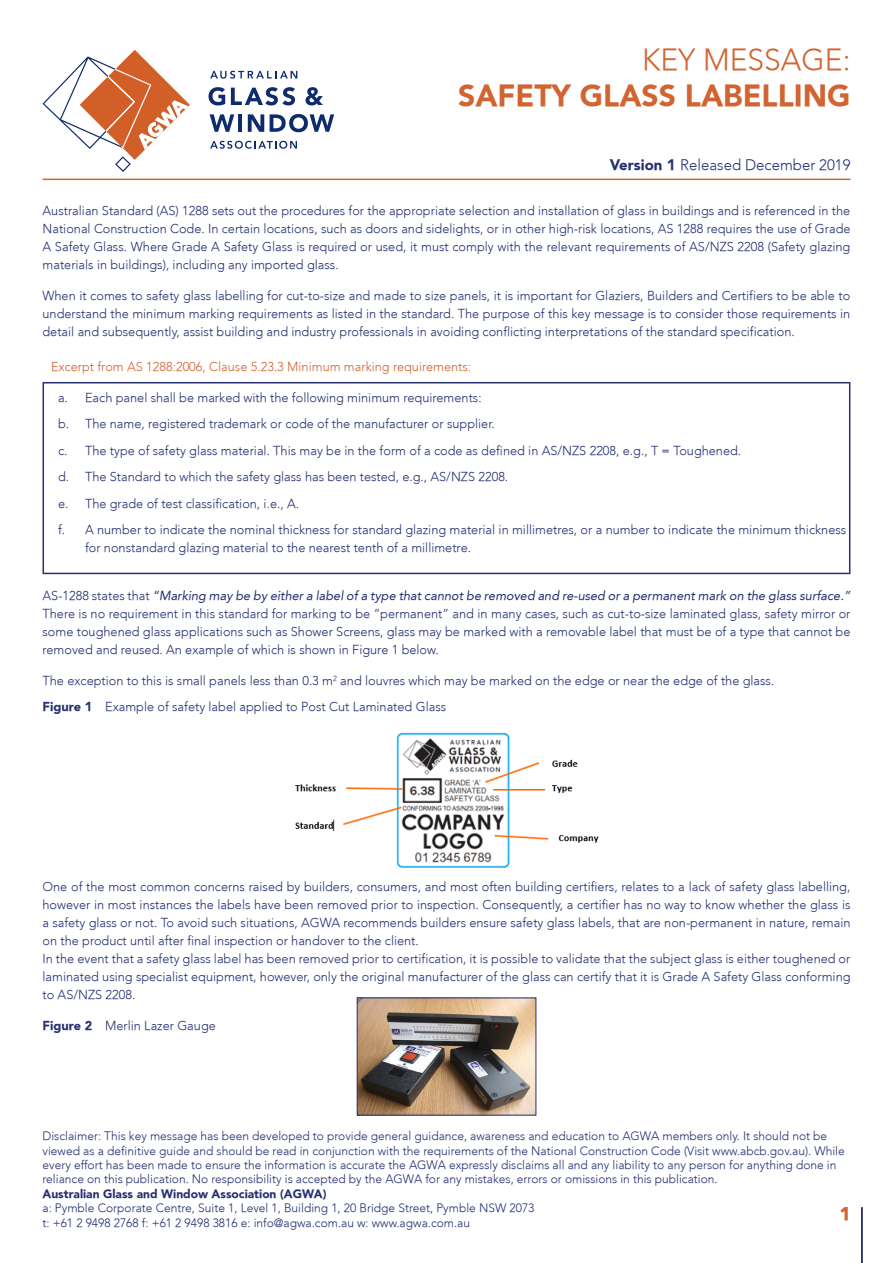
<style>
.page{position:relative;width:893px;height:1263px;background:#fff}
.page>*{position:absolute;margin:0;border:0;box-sizing:border-box;transform-origin:0 0}
.t1{font:900 30px "Avenir";color:#d26432}
.t2{font:300 30px "Avenir";color:#d26432}
.t3{font:900 18px "Avenir";color:#d26432}
.version_1{font:300 15px "Avenir";color:#263072}
.body{font:300 12.75px/18px "Avenir";color:#263072;text-align:justify}
.body-2{font:300 12.75px "Avenir";color:#d26432}
.t4{font:300 12px/14.4px "Avenir";color:#263072}
.t5{font:900 12px "Avenir";color:#263072}
.s1{font-weight:900}
.s2{font-weight:400;font-style:italic}
</style>
<div class="page">
<hr style="left:43px;top:179px;width:807px;height:1px;background:#d26432">
<svg style="left:210px;top:71px;width:87px;height:8px"></svg>
<svg style="left:210px;top:141px;width:87px;height:8px"></svg>
<svg style="left:43px;top:50px;width:147px;height:122px"></svg>
<svg style="left:209px;top:87px;width:16px;height:18px"></svg>
<svg style="left:231px;top:87px;width:64px;height:18px"></svg>
<svg style="left:305px;top:87px;width:18px;height:18px"></svg>
<svg style="left:210px;top:114px;width:24px;height:18px"></svg>
<hr style="left:238px;top:114px;width:4px;height:18px;background:#0d2b6d">
<svg style="left:248px;top:114px;width:16px;height:18px"></svg>
<svg style="left:270px;top:114px;width:64px;height:18px"></svg>
<hr style="left:861px;top:1207px;width:2px;height:56px;background:#263072">
<div style="left:43px;top:382px;width:807px;height:192px;border:2px solid #263072"></div>
<img style="left:295px;top:732px;width:304px;height:136px">
<img style="left:359px;top:1000px;width:175px;height:113px">
<h1 class="t2" style="left:642px;top:43px;width:210px">KEY MESSAGE:</h1>
<h1 class="t1" style="left:458px;top:78px;width:394px">SAFETY GLASS LABELLING</h1>
<p class="version_1" style="left:610px;top:156px;width:242px"><span class="s1">Version 1</span> Released December 2019</p>
<p class="body" style="left:43px;top:202px;width:809px">Australian Standard (AS) 1288 sets out the procedures for the appropriate selection and installation of glass in buildings and is referenced in the National Construction Code. In certain locations, such as doors and sidelights, or in other high-risk locations, AS 1288 requires the use of Grade A Safety Glass. Where Grade A Safety Glass is required or used, it must comply with the relevant requirements of AS/NZS 2208 (Safety glazing materials in buildings), including any imported glass.</p>
<p class="body" style="left:43px;top:287px;width:809px">When it comes to safety glass labelling for cut-to-size and made to size panels, it is important for Glaziers, Builders and Certifiers to be able to understand the minimum marking requirements as listed in the standard. The purpose of this key message is to consider those requirements in detail and subsequently, assist building and industry professionals in avoiding conflicting interpretations of the standard specification.</p>
<p class="body-2" style="left:51px;top:359px;width:422px">Excerpt from AS 1288:2006, Clause 5.23.3 Minimum marking requirements:</p>
<p class="body" style="left:58px;top:388px;width:425px">a. Each panel shall be marked with the following minimum requirements:</p>
<p class="body" style="left:58px;top:415px;width:438px">b. The name, registered trademark or code of the manufacturer or supplier.</p>
<p class="body" style="left:58px;top:441px;width:685px">c. The type of safety glass material. This may be in the form of a code as defined in AS/NZS 2208, e.g., T = Toughened.</p>
<p class="body" style="left:58px;top:468px;width:452px">d. The Standard to which the safety glass has been tested, e.g., AS/NZS 2208.</p>
<p class="body" style="left:58px;top:494px;width:243px">e. The grade of test classification, i.e., A.</p>
<p class="body" style="left:85px;top:521px;width:763px;text-indent:-27px">f. A number to indicate the nominal thickness for standard glazing material in millimetres, or a number to indicate the minimum thickness for nonstandard glazing material to the nearest tenth of a millimetre.</p>
<p class="body" style="left:43px;top:587px;width:809px">AS-1288 states that <span class="s2">“Marking may be by either a label of a type that cannot be removed and re-used or a permanent mark on the glass surface.” </span>There is no requirement in this standard for marking to be “permanent” and in many cases, such as cut-to-size laminated glass, safety mirror or some toughened glass applications such as Shower Screens, glass may be marked with a removable label that must be of a type that cannot be removed and reused. An example of which is shown in Figure 1 below.</p>
<p class="body" style="left:43px;top:671px;width:733px">The exception to this is small panels less than 0.3 m<sup>2</sup> and louvres which may be marked on the edge or near the edge of the glass.</p>
<p class="body" style="left:43px;top:698px;width:405px"><span class="s1">Figure 1</span> Example of safety label applied to Post Cut Laminated Glass</p>
<p class="body" style="left:43px;top:878px;width:809px">One of the most common concerns raised by builders, consumers, and most often building certifiers, relates to a lack of safety glass labelling, however in most instances the labels have been removed prior to inspection. Consequently, a certifier has no way to know whether the glass is a safety glass or not. To avoid such situations, AGWA recommends builders ensure safety glass labels, that are non-permanent in nature, remain on the product until after final inspection or handover to the client.</p>
<p class="body" style="left:43px;top:950px;width:809px">In the event that a safety glass label has been removed prior to certification, it is possible to validate that the subject glass is either toughened or laminated using specialist equipment, however, only the original manufacturer of the glass can certify that it is Grade A Safety Glass conforming to AS/NZS 2208.</p>
<p class="body" style="left:43px;top:1017px;width:175px"><span class="s1">Figure 2</span> Merlin Lazer Gauge</p>
<p class="t4" style="left:43px;top:1129px;width:804px">Disclaimer: This key message has been developed to provide general guidance, awareness and education to AGWA members only. It should not be viewed as a definitive guide and should be read in conjunction with the requirements of the National Construction Code (Visit www.abcb.gov.au). While every effort has been made to ensure the information is accurate the AGWA expressly disclaims all and any liability to any person for anything done in reliance on this publication. No responsibility is accepted by the AGWA for any mistakes, errors or omissions in this publication.</p>
<p class="t5" style="left:43px;top:1186px;width:285px">Australian Glass and Window Association (AGWA)</p>
<p class="t4" style="left:43px;top:1201px;width:493px">a: Pymble Corporate Centre, Suite 1, Level 1, Building 1, 20 Bridge Street, Pymble NSW 2073</p>
<p class="t4" style="left:43px;top:1215px;width:429px">t: +61 2 9498 2768 f: +61 2 9498 3816 e: info@agwa.com.au w: www.agwa.com.au</p>
<h2 class="t3" style="left:840px;top:1203px;width:12px">1</h2>
</div>
